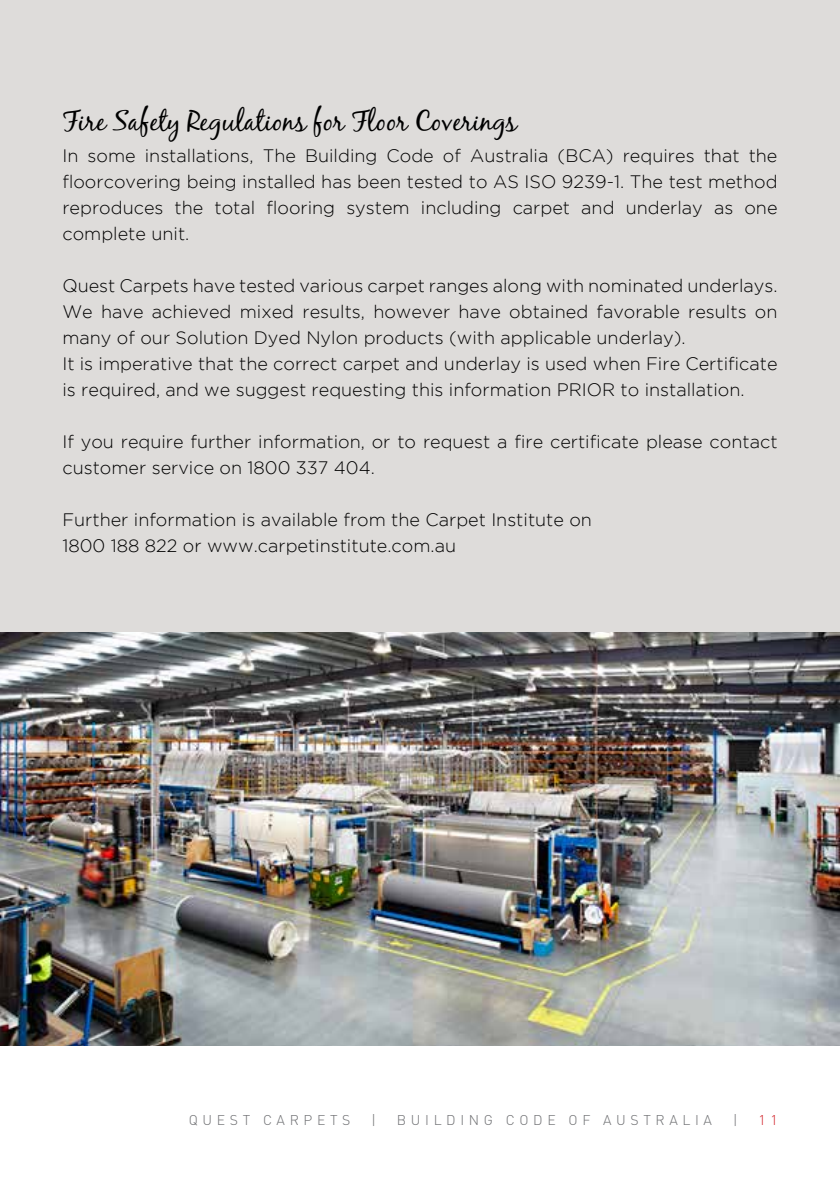
<style>
.page{position:relative;width:840px;height:1191px;background:#fff}
.page>*{position:absolute;margin:0;border:0;box-sizing:border-box;transform-origin:0 0}
.t1{font:28px "Black Jack";color:#000}
.t2{font:300 18px/26px "Gotham";color:#000}
.t3{font:300 14px "DIN";letter-spacing:.33em;color:#6d6e71}
.t4{font:300 14px "DIN";color:#d2232a}
</style>
<div class="page">
<div style="left:0;top:0;width:839px;height:1045px;background:#dedcda"></div>
<img style="left:0;top:632px;width:839px;height:413px">
<h1 class="t1" style="left:62px;top:104px;width:456px">Fire Safety Regulations for Floor Coverings</h1>
<p class="t2" style="left:62px;top:143px;width:716px;text-align:justify">In some installations, The Building Code of Australia (BCA) requires that the floorcovering being installed has been tested to AS ISO 9239-1. The test method reproduces the total flooring system including carpet and underlay as one complete unit.</p>
<p class="t2" style="left:62px;top:273px;width:716px">Quest Carpets have tested various carpet ranges along with nominated underlays.<br>We have achieved mixed results, however have obtained favorable results on many of our Solution Dyed Nylon products (with applicable underlay).<br>It is imperative that the correct carpet and underlay is used when Fire Certificate is required, and we suggest requesting this information PRIOR to installation.</p>
<p class="t2" style="left:62px;top:428px;width:716px">If you require further information, or to request a fire certificate please contact customer service on 1800 337 404.</p>
<p class="t2" style="left:62px;top:506px;width:530px">Further information is available from the Carpet Institute on<br>1800 188 822 or www.carpetinstitute.com.au</p>
<p class="t3" style="left:189px;top:1111px;width:163px">QUEST CARPETS</p>
<p class="t3" style="left:371px;top:1111px;width:6px">|</p>
<p class="t3" style="left:396px;top:1111px;width:316px">BUILDING CODE OF AUSTRALIA</p>
<p class="t3" style="left:732px;top:1111px;width:6px">|</p>
<p class="t4" style="left:758px;top:1111px;width:21px">1 1</p>
</div>
